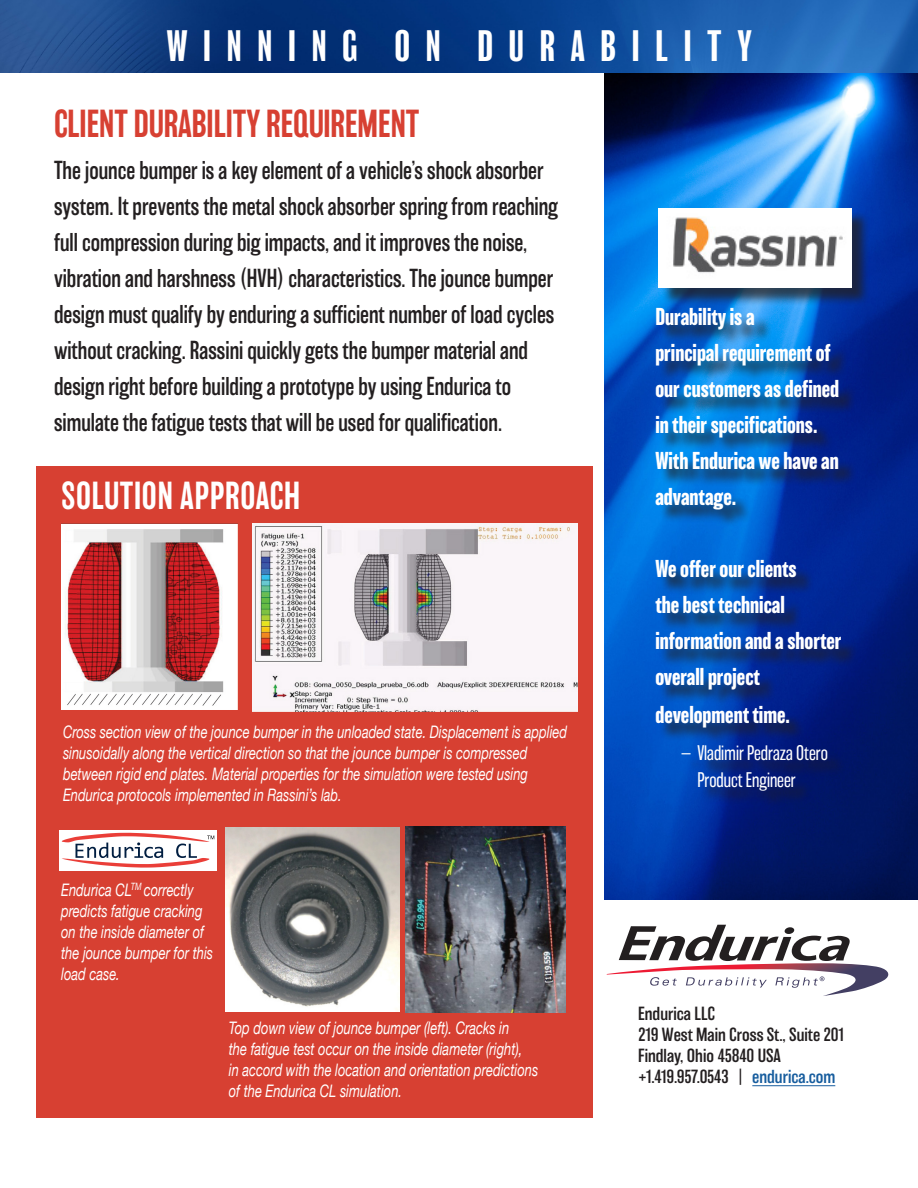
<style>
.page{position:relative;width:918px;height:1188px;background:#fff}
.page>*{position:absolute;margin:0;border:0;box-sizing:border-box;transform-origin:0 0}
.t1{font:condensed 40.5px "Balboa";letter-spacing:.39em;color:#fff}
.t2{font:500 36px "Balboa";color:#d74032;scale:.85 1}
.t3{font:500 36px "Balboa";letter-spacing:.025em;color:#fff;scale:.85 1}
.t4{font:300 24px/36px "Balboa";color:#231f20;scale:.9 1}
.t5{font:700 22.5px "Balboa";color:#fff;scale:.9 1}
.t6{font:200 19.5px "Balboa";color:#fff;scale:.9 1}
.Text{font:300 17.55px/21px "Balboa";color:#231f20}
.t7{font:italic 17.25px "Helvetica Neue";color:#fff;scale:.75 1}
.s1{color:#175d9e}
</style>
<div class="page">
<img style="left:605px;top:72px;width:313px;height:828px">
<div style="left:661px;top:211px;width:209px;height:95px;background:#231f20;opacity:.75"></div>
<img style="left:659px;top:208px;width:192px;height:80px">
<div style="left:37px;top:466px;width:556px;height:652px;background:#d74032"></div>
<img style="left:0;top:0;width:918px;height:72px">
<div style="left:659px;top:311px;width:200px;height:498px;background:#231f20;opacity:.75"></div>
<img style="left:252px;top:524px;width:325px;height:188px">
<img style="left:62px;top:524px;width:175px;height:186px">
<div style="left:59px;top:830px;width:158px;height:40px;background:#fff"></div>
<svg style="left:62px;top:833px;width:152px;height:35px"></svg>
<img style="left:225px;top:827px;width:175px;height:185px">
<img style="left:405px;top:827px;width:160px;height:185px">
<svg style="left:607px;top:925px;width:282px;height:71px"></svg>
<hr style="left:752px;top:1085px;width:83px;height:1px;background:#175d9e">
<p class="t1" style="left:167px;top:26px;width:587px">WINNING ON DURABILITY</p>
<p class="t2" style="left:54px;top:104px;width:431px">CLIENT DURABILITY REQUIREMENT</p>
<p class="t4" style="left:54px;top:152px;width:562px">The jounce bumper is a key element of a vehicle’s shock absorber system. It prevents the metal shock absorber spring from reaching</p>
<p class="t4" style="left:54px;top:224px;width:527px">full compression during big impacts, and it improves the noise,</p>
<p class="t4" style="left:54px;top:260px;width:556px">vibration and harshness (HVH) characteristics. The jounce bumper</p>
<p class="t4" style="left:54px;top:296px;width:558px">design must qualify by enduring a sufficient number of load cycles</p>
<p class="t4" style="left:54px;top:332px;width:528px">without cracking. Rassini quickly gets the bumper material and design right before building a prototype by using Endurica to</p>
<p class="t4" style="left:54px;top:404px;width:499px">simulate the fatigue tests that will be used for qualification.</p>
<p class="t3" style="left:62px;top:476px;width:282px">SOLUTION APPROACH</p>
<p class="t7" style="left:63px;top:720px;width:674px">Cross section view of the jounce bumper in the unloaded state. Displacement is applied</p>
<p class="t7" style="left:63px;top:741px;width:621px">sinusoidally along the vertical direction so that the jounce bumper is compressed</p>
<p class="t7" style="left:63px;top:762px;width:622px">between rigid end plates. Material properties for the simulation were tested using</p>
<p class="t7" style="left:63px;top:783px;width:373px">Endurica protocols implemented in Rassini’s lab.</p>
<p class="t7" style="left:61px;top:877px;width:178px">Endurica CL<sup>TM</sup> correctly</p>
<p class="t7" style="left:61px;top:898px;width:190px">predicts fatigue cracking</p>
<p class="t7" style="left:61px;top:919px;width:192px">on the inside diameter of</p>
<p class="t7" style="left:61px;top:940px;width:204px">the jounce bumper for this</p>
<p class="t7" style="left:61px;top:961px;width:80px">load case.</p>
<p class="t7" style="left:229px;top:1016px;width:375px">Top down view of jounce bumper (left). Cracks in</p>
<p class="t7" style="left:229px;top:1037px;width:393px">the fatigue test occur on the inside diameter (right),</p>
<p class="t7" style="left:229px;top:1058px;width:414px">in accord with the location and orientation predictions</p>
<p class="t7" style="left:229px;top:1079px;width:233px">of the Endurica CL simulation.</p>
<p class="t5" style="left:655px;top:304px;width:112px">Durability is a</p>
<p class="t5" style="left:655px;top:340px;width:196px">principal requirement of</p>
<p class="t5" style="left:655px;top:376px;width:206px">our customers as defined</p>
<p class="t5" style="left:655px;top:412px;width:182px">in their specifications.</p>
<p class="t5" style="left:655px;top:448px;width:205px">With Endurica we have an</p>
<p class="t5" style="left:655px;top:484px;width:91px">advantage.</p>
<p class="t5" style="left:655px;top:556px;width:159px">We offer our clients</p>
<p class="t5" style="left:655px;top:592px;width:145px">the best technical</p>
<p class="t5" style="left:655px;top:628px;width:208px">information and a shorter</p>
<p class="t5" style="left:655px;top:664px;width:118px">overall project</p>
<p class="t5" style="left:655px;top:702px;width:151px">development time.</p>
<p class="t6" style="left:681px;top:743px;width:165px">— Vladimir Pedraza Otero</p>
<p class="t6" style="left:697px;top:770px;width:111px">Product Engineer</p>
<p class="Text" style="left:638px;top:1004px;width:209px">Endurica LLC<br>219 West Main Cross St., Suite 201<br>Findlay, Ohio 45840 USA +1.419.957.0543 | <span class="s1">endurica.com</span></p>
</div>
